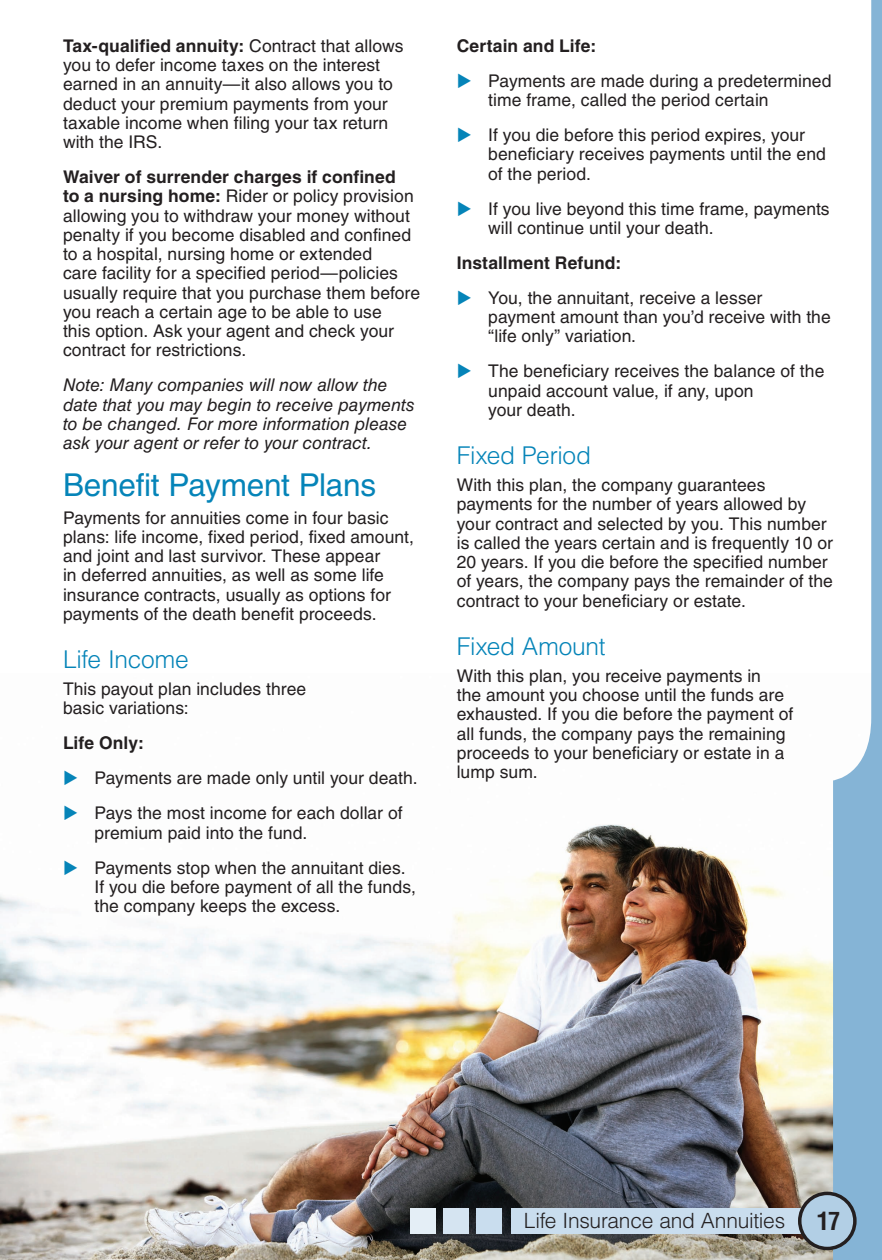
<style>
.page{position:relative;width:882px;height:1260px;background:#fff}
.page>*{position:absolute;margin:0;border:0;box-sizing:border-box;transform-origin:0 0}
.t1{font:31.5px "Helvetica LT Std";letter-spacing:-.005em;color:#0584b8}
.t2{font:300 24.5px "Helvetica LT Std";letter-spacing:-.01em;color:#0584b8}
.t3{font:700 condensed 24.5px "Helvetica LT Std";color:#231f20}
.t4{font:300 21px "Helvetica LT Std";letter-spacing:-.015em;color:#231f20}
.t5{font:17.5px/19.2px "Helvetica LT Std";letter-spacing:.005em;color:#231f20}
.t6{font:italic 17.5px/19.2px "Helvetica LT Std";color:#231f20}
.t7{font:700 17.5px "Helvetica LT Std";letter-spacing:.005em;color:#231f20}
.s1{font-weight:700}
</style>
<div class="page">
<img style="left:0;top:824px;width:833px;height:436px">
<div style="left:512px;top:1208px;width:311px;height:26px;background:#c9ddee"></div>
<svg style="left:833px;top:0;width:49px;height:1260px;fill:#85b4d6"></svg>
<div style="left:800px;top:1193px;width:55px;height:56px;background:#b2cfe5;border-radius:50%"></div>
<div style="left:798px;top:1192px;width:59px;height:58px;border:4px solid #231f20;border-radius:50%"></div>
<div style="left:477px;top:1208px;width:25px;height:26px;background:#c9ddee"></div>
<div style="left:443px;top:1208px;width:26px;height:26px;background:#d5e4f1"></div>
<div style="left:410px;top:1208px;width:26px;height:26px;background:#e4eef6"></div>
<svg style="left:64px;top:860px;width:13px;height:15px"></svg>
<p class="t5" style="left:63px;top:36px;width:342px"><span class="s1">Tax-qualified annuity:</span> Contract that allows you to defer income taxes on the interest earned in an annuity—it also allows you to deduct your premium payments from your taxable income when filing your tax return with the IRS.</p>
<p class="t5" style="left:63px;top:167px;width:359px"><span class="s1">Waiver of surrender charges if confined<br>to a nursing home:</span> Rider or policy provision allowing you to withdraw your money without penalty if you become disabled and confined to a hospital, nursing home or extended<br>care facility for a specified period—policies usually require that you purchase them before you reach a certain age to be able to use<br>this option. Ask your agent and check your contract for restrictions.</p>
<p class="t6" style="left:63px;top:376px;width:353px">Note: Many companies will now allow the date that you may begin to receive payments to be changed. For more information please ask your agent or refer to your contract.</p>
<h1 class="t1" style="left:63px;top:467px;width:315px">Benefit Payment Plans</h1>
<p class="t5" style="left:63px;top:508px;width:353px">Payments for annuities come in four basic plans: life income, fixed period, fixed amount, and joint and last survivor. These appear<br>in deferred annuities, as well as some life insurance contracts, usually as options for payments of the death benefit proceeds.</p>
<h2 class="t2" style="left:63px;top:644px;width:127px">Life Income</h2>
<p class="t5" style="left:63px;top:679px;width:245px">This payout plan includes three basic variations:</p>
<p class="t7" style="left:63px;top:732px;width:82px">Life Only:</p>
<p class="t5" style="left:94px;top:761px;width:325px;line-height:35px">Payments are made only until your death.<br>Pays the most income for each dollar of</p>
<p class="t5" style="left:94px;top:815px;width:313px;line-height:35px">premium paid into the fund.<br>Payments stop when the annuitant dies.</p>
<p class="t5" style="left:94px;top:877px;width:323px">If you die before payment of all the funds, the company keeps the excess.</p>
<p class="t7" style="left:457px;top:35px;width:141px">Certain and Life:</p>
<p class="t5" style="left:488px;top:71px;width:345px">Payments are made during a predetermined time frame, called the period certain</p>
<p class="t5" style="left:488px;top:125px;width:339px">If you die before this period expires, your beneficiary receives payments until the end of the period.</p>
<p class="t5" style="left:488px;top:199px;width:343px">If you live beyond this time frame, payments will continue until your death.</p>
<p class="t7" style="left:457px;top:252px;width:166px">Installment Refund:</p>
<p class="t5" style="left:488px;top:288px;width:344px">You, the annuitant, receive a lesser payment amount than you’d receive with the “life only” variation.</p>
<p class="t5" style="left:488px;top:362px;width:338px">The beneficiary receives the balance of the unpaid account value, if any, upon<br>your death.</p>
<h2 class="t2" style="left:457px;top:440px;width:136px">Fixed Period</h2>
<p class="t5" style="left:457px;top:475px;width:378px">With this plan, the company guarantees payments for the number of years allowed by your contract and selected by you. This number is called the years certain and is frequently 10 or 20 years. If you die before the specified number of years, the company pays the remainder of the contract to your beneficiary or estate.</p>
<h2 class="t2" style="left:457px;top:631px;width:150px">Fixed Amount</h2>
<p class="t5" style="left:457px;top:666px;width:338px">With this plan, you receive payments in<br>the amount you choose until the funds are exhausted. If you die before the payment of all funds, the company pays the remaining proceeds to your beneficiary or estate in a lump sum.</p>
<p class="t4" style="left:524px;top:1208px;width:263px">Life Insurance and Annuities</p>
<h2 class="t3" style="left:817px;top:1206px;width:25px">17</h2>
</div>
